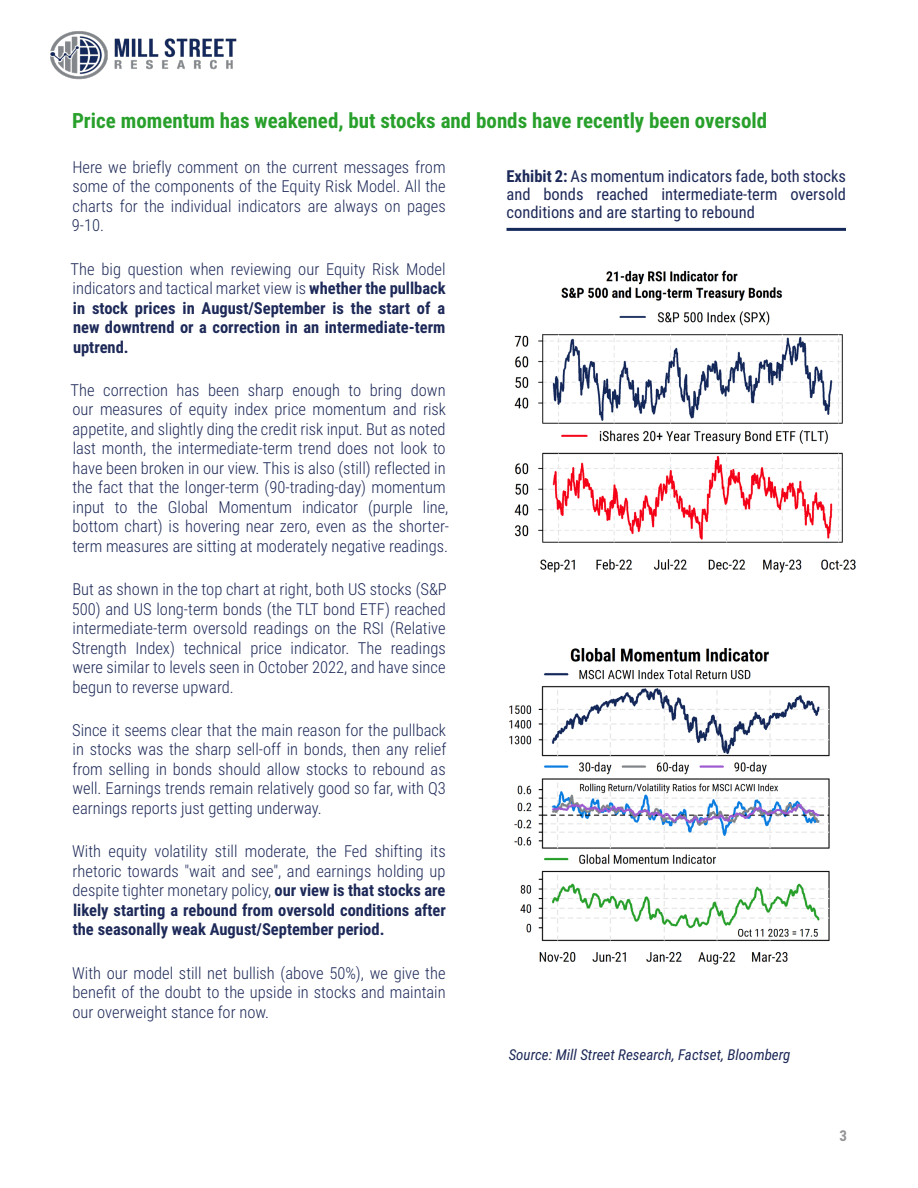
<style>
.page{position:relative;width:918px;height:1188px;background:#fff}
.page>*{position:absolute;margin:0;border:0;box-sizing:border-box;transform-origin:0 0}
.Green_Title{font:700 21px "Roboto Condensed";color:#28a02b}
.Paragraph_Style_1{font:300 16.5px/19.5px "Roboto Condensed";color:#1d2958;text-align:justify}
.Paragraph_Style_1-2{font:700 16.5px/19.5px "Roboto Condensed";color:#1d2958;text-align:justify}
.t1{font:16.5px/18px "Roboto Condensed";color:#1d2958;text-align:justify}
.t2{font:italic 15px "Roboto Condensed";color:#1d2958}
.t3{font:700 15px "Roboto Condensed";color:#939598}
.s1{font-weight:700}
.s2{font-weight:300}
</style>
<div class="page">
<img style="left:50px;top:31px;width:187px;height:49px">
<hr style="left:507px;top:228px;width:339px;height:3px;background:#14285a">
<img style="left:509px;top:648px;width:321px;height:317px">
<img style="left:514px;top:270px;width:341px;height:303px">
<p class="Green_Title" style="left:72px;top:106px;width:697px">Price momentum has weakened, but stocks and bonds have recently been oversold</p>
<p class="t1" style="left:507px;top:166px;width:341px"><span class="s1">Exhibit 2:</span> As momentum indicators fade, both stocks and bonds reached intermediate-term oversold conditions and are starting to rebound</p>
<p class="Paragraph_Style_1" style="left:72px;top:156px;width:375px">Here we briefly comment on the current messages from some of the components of the Equity Risk Model. All the charts for the individual indicators are always on pages 9-10.</p>
<p class="Paragraph_Style_1-2" style="left:71px;top:258px;width:377px"><span class="s2">The big question when reviewing our Equity Risk Model indicators and tactical market view is</span> whether the pullback in stock prices in August/September is the start of a new downtrend or a correction in an intermediate-term uptrend.</p>
<p class="Paragraph_Style_1" style="left:71px;top:380px;width:380px;text-align:left">The correction has been sharp enough to bring down our measures of equity index price momentum and risk appetite, and slightly ding the credit risk input. But as noted last month, the intermediate-term trend does not look to have been broken in our view. This is also (still) reflected in the fact that the longer-term (90-trading-day) momentum input to the Global Momentum indicator (purple line, bottom chart) is hovering near zero, even as the shorter&shy;term measures are sitting at moderately negative readings.</p>
<p class="Paragraph_Style_1" style="left:72px;top:579px;width:376px">But as shown in the top chart at right, both US stocks (S&amp;P 500) and US long-term bonds (the TLT bond ETF) reached intermediate-term oversold readings on the RSI (Relative Strength Index) technical price indicator. The readings were similar to levels seen in October 2022, and have since begun to reverse upward.</p>
<p class="Paragraph_Style_1" style="left:72px;top:720px;width:376px">Since it seems clear that the main reason for the pullback in stocks was the sharp sell-off in bonds, then any relief from selling in bonds should allow stocks to rebound as well. Earnings trends remain relatively good so far, with Q3 earnings reports just getting underway.</p>
<p class="Paragraph_Style_1" style="left:72px;top:841px;width:375px">With equity volatility still moderate, the Fed shifting its rhetoric towards "wait and see", and earnings holding up despite tighter monetary policy, <span class="s1">our view is that stocks are likely starting a rebound from oversold conditions after the seasonally weak August/September period.</span></p>
<p class="Paragraph_Style_1" style="left:72px;top:962px;width:375px">With our model still net bullish (above 50%), we give the benefit of the doubt to the upside in stocks and maintain our overweight stance for now.</p>
<p class="t2" style="left:509px;top:1044px;width:283px">Source: Mill Street Research, Factset, Bloomberg</p>
<p class="t3" style="left:839px;top:1125px;width:9px">3</p>
</div>
